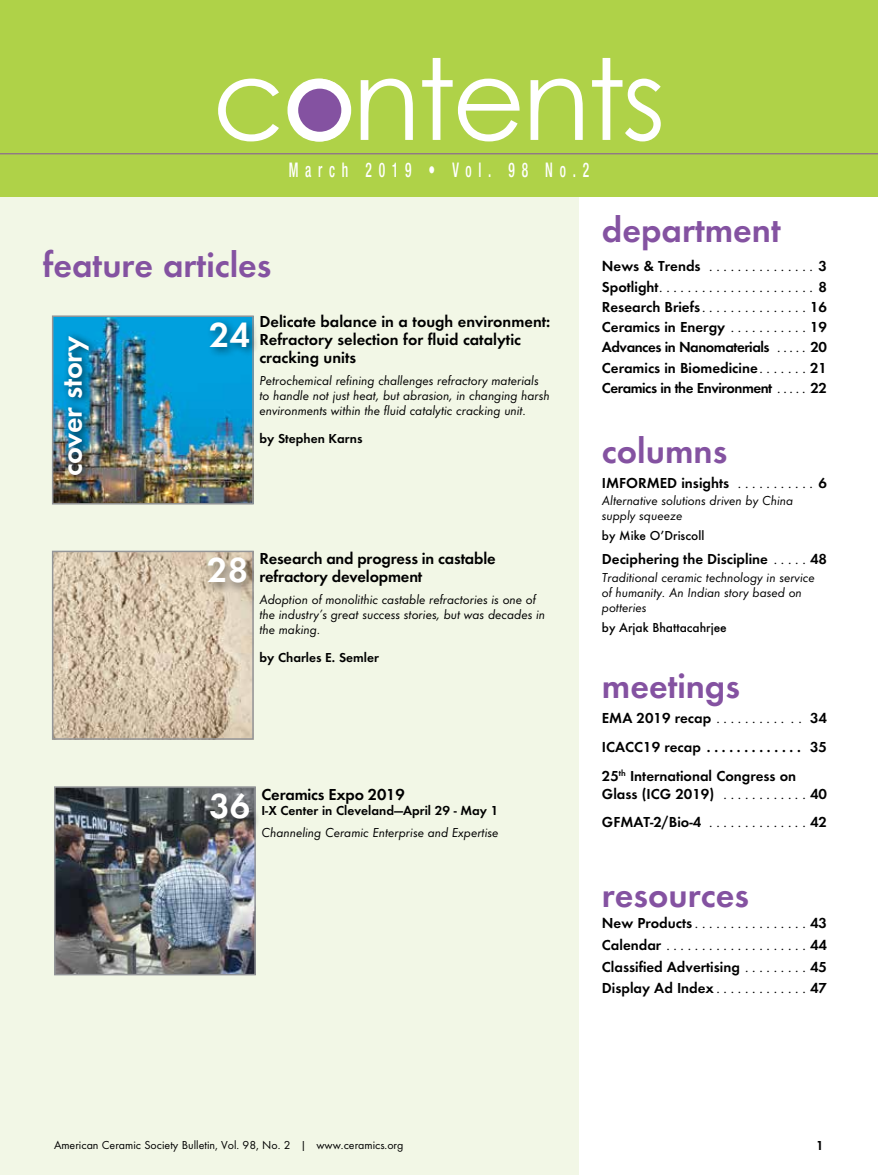
<style>
.page{position:relative;width:878px;height:1175px;background:#fff}
.page>*{position:absolute;margin:0;border:0;box-sizing:border-box;transform-origin:0 0}
.t1{font:112.5px "Century Gothic";letter-spacing:-.03em;color:#fff}
.t2{font:600 36px "Futura T";color:#8452a1}
.t3{font:600 36px "Futura T";color:#fff}
.t4{font:600 30px "Futura T";letter-spacing:-.01em;color:#fff}
.t5{font:500 condensed 20.25px "Helvetica Neue";letter-spacing:.5em;color:#fff;scale:.67 1}
.t6{font:600 16.5px/18px "Futura T";color:#000}
.t7{font:600 15px/20.2px "Futura T";color:#000;text-align:justify}
.t8{font:italic 13.5px/15px "Futura T";color:#000}
.t9{font:600 13.5px "Futura T";color:#000}
.t10{font:500 13.5px "Futura T";color:#000}
.t11{font:12px "Futura T";color:#000}
.s1{font-weight:400}
</style>
<div class="page">
<div style="left:0;top:153px;width:578px;height:1021px;background:#f2f7e6"></div>
<img style="left:55px;top:553px;width:196px;height:183px">
<div style="left:52px;top:550px;width:202px;height:189px;border:2px solid #939598"></div>
<div style="left:203px;top:554px;width:53px;height:40px;background:#000;opacity:.5"></div>
<img style="left:55px;top:318px;width:196px;height:183px">
<div style="left:52px;top:315px;width:202px;height:189px;border:2px solid #939598"></div>
<div style="left:206px;top:318px;width:55px;height:40px;background:#000;opacity:.5"></div>
<div style="left:59px;top:331px;width:40px;height:153px;background:#000;opacity:.75"></div>
<img style="left:57px;top:789px;width:196px;height:183px">
<div style="left:54px;top:786px;width:202px;height:189px;border:2px solid #939598"></div>
<div style="left:207px;top:795px;width:54px;height:41px;background:#000;opacity:.5"></div>
<div style="left:0;top:0;width:878px;height:197px;background:#afd248"></div>
<hr style="left:0;top:153px;width:878px;height:1px;background:#8452a1">
<div style="left:288px;top:79px;width:63px;height:62px;background:#fff;border-radius:50%"></div>
<div style="left:298px;top:89px;width:43px;height:43px;background:#8452a1;border-radius:50%"></div>
<h1 class="t1" style="left:212px;top:31px;width:455px">contents</h1>
<h3 class="t5" style="left:289px;top:158px;width:449px">March 2019 • Vol. 98 No.2</h3>
<h2 class="t2" style="left:43px;top:243px;width:230px">feature articles</h2>
<h3 class="t4" style="left:54px;top:476px;width:142px;rotate:-90deg">cover story</h3>
<h2 class="t3" style="left:209px;top:314px;width:42px">24</h2>
<p class="t6" style="left:259px;top:312px;width:292px">Delicate balance in a tough environment:<br>Refractory selection for fluid catalytic cracking units</p>
<p class="t8" style="left:259px;top:373px;width:292px">Petrochemical refining challenges refractory materials to handle not just heat, but abrasion, in changing harsh environments within the fluid catalytic cracking unit.</p>
<p class="t9" style="left:259px;top:431px;width:105px">by Stephen Karns</p>
<h2 class="t3" style="left:207px;top:548px;width:42px">28</h2>
<p class="t6" style="left:259px;top:549px;width:238px">Research and progress in castable refractory development</p>
<p class="t8" style="left:259px;top:592px;width:287px">Adoption of monolithic castable refractories is one of the industry’s great success stories, but was decades in the making.</p>
<p class="t9" style="left:259px;top:649px;width:121px">by Charles E. Semler</p>
<h2 class="t3" style="left:209px;top:784px;width:42px">36</h2>
<p class="t6" style="left:261px;top:785px;width:145px">Ceramics Expo 2019</p>
<p class="t9" style="left:261px;top:802px;width:238px">I-X Center in Cleveland—April 29 - May 1</p>
<p class="t8" style="left:261px;top:824px;width:238px">Channeling Ceramic Enterprise and Expertise</p>
<h2 class="t2" style="left:602px;top:209px;width:180px">department</h2>
<p class="t7" style="left:602px;top:256px;width:227px">News &amp; Trends <span class="s1">. . . . . . . . . . . . . .</span> 3<br>Spotlight <span class="s1">. . . . . . . . . . . . . . . . . . . . .</span> 8<br>Research Briefs <span class="s1">. . . . . . . . . . . . . .</span> 16<br>Ceramics in Energy <span class="s1">. . . . . . . . . .</span> 19<br>Advances in Nanomaterials <span class="s1">. . . .</span> 20<br>Ceramics in Biomedicine <span class="s1">. . . . . .</span> 21<br>Ceramics in the Environment <span class="s1">. . . .</span> 22</p>
<h2 class="t2" style="left:602px;top:430px;width:127px">columns</h2>
<p class="t7" style="left:602px;top:472px;width:227px">IMFORMED insights <span class="s1">. . . . . . . . . .</span> 6</p>
<p class="t8" style="left:602px;top:493px;width:193px">Alternative solutions driven by China supply squeeze</p>
<p class="t10" style="left:602px;top:527px;width:104px">by Mike O’Driscoll</p>
<p class="t7" style="left:602px;top:549px;width:226px">Deciphering the Discipline <span class="s1">. . . .</span> 48</p>
<p class="t8" style="left:602px;top:569px;width:214px">Traditional ceramic technology in service of humanity. An Indian story based on potteries</p>
<p class="t10" style="left:602px;top:619px;width:126px">by Arjak Bhattacahrjee</p>
<h2 class="t2" style="left:602px;top:665px;width:140px">meetings</h2>
<p class="t7" style="left:602px;top:703px;width:226px;line-height:28.8px">EMA 2019 recap <span class="s1">. . . . . . . . . . . .</span> 34<br>ICACC19 recap ..............</p>
<p class="t7" style="left:810px;top:736px;width:19px">35</p>
<p class="t7" style="left:602px;top:766px;width:227px;line-height:18px">25<sup>th</sup> International Congress on<br>Glass (ICG 2019) <span class="s1">. . . . . . . . . . .</span> 40</p>
<p class="t7" style="left:602px;top:812px;width:226px">GFMAT-2/Bio-4 <span class="s1">. . . . . . . . . . . . .</span> 42</p>
<h2 class="t2" style="left:602px;top:873px;width:148px">resources</h2>
<p class="t7" style="left:602px;top:912px;width:226px;line-height:21.8px">New Products <span class="s1">. . . . . . . . . . . . . . . .</span> 43<br>Calendar <span class="s1">. . . . . . . . . . . . . . . . . . . .</span> 44<br>Classified Advertising <span class="s1">. . . . . . . . .</span> 45<br>Display Ad Index <span class="s1">. . . . . . . . . . . . .</span> 47</p>
<p class="t11" style="left:54px;top:1137px;width:351px">American Ceramic Society Bulletin, Vol. 98, No. 2 | www.ceramics.org</p>
<p class="t9" style="left:816px;top:1137px;width:9px">1</p>
</div>
